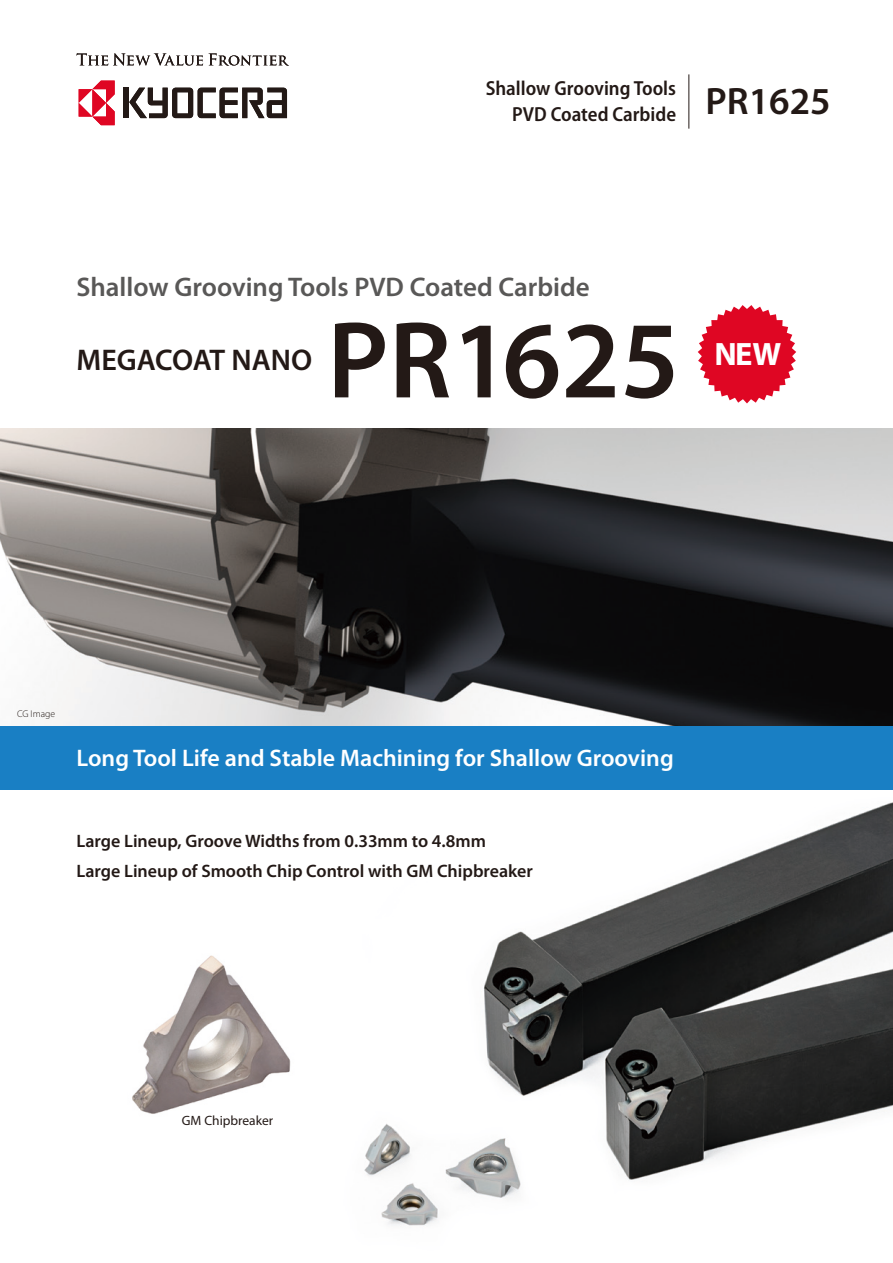
<style>
.page{position:relative;width:893px;height:1263px;background:#fff}
.page>*{position:absolute;margin:0;border:0;box-sizing:border-box;transform-origin:0 0}
.t1{font:600 110.25px "Myriad Pro";color:#231916}
.t2{font:700 32.55px "Myriad Pro";color:#fff}
.t3{font:600 30px "Myriad Pro";color:#231916}
.t4{font:600 27px "Myriad Pro";color:#595857}
.t5{font:600 24px "Myriad Pro";color:#fff}
.t6{font:600 semi-condensed 20.4px/26.5px "Myriad Pro";color:#231916}
.t7{font:600 18px/29.5px "Myriad Pro";color:#231916}
.t8{font:13.5px "Myriad Pro";color:#231916}
.t9{font:300 9.75px "Myriad Pro";color:#231916}
</style>
<div class="page">
<img style="left:303px;top:789px;width:590px;height:437px">
<img style="left:0;top:428px;width:893px;height:298px">
<img style="left:132px;top:955px;width:159px;height:159px">
<svg style="left:77px;top:53px;width:126px;height:13px"></svg>
<svg style="left:209px;top:53px;width:80px;height:13px"></svg>
<div style="left:124px;top:88px;width:5px;height:30px;background:#231916"></div>
<svg style="left:129px;top:88px;width:158px;height:30px"></svg>
<svg style="left:79px;top:81px;width:36px;height:44px"></svg>
<div style="left:0;top:726px;width:893px;height:63px;background:#197fc4"></div>
<hr style="left:689px;top:74px;width:1px;height:55px;background:#231916">
<svg style="left:697px;top:305px;width:99px;height:99px"></svg>
<p class="t6" style="left:512px;top:74px;width:320px;text-indent:-27px">Shallow Grooving Tools<br>PVD Coated Carbide <sup>PR1625</sup></p>
<h3 class="t4" style="left:77px;top:269px;width:515px">Shallow Grooving Tools PVD Coated Carbide</h3>
<h3 class="t3" style="left:77px;top:341px;width:237px">MEGACOAT NANO</h3>
<h1 class="t1" style="left:327px;top:290px;width:354px">PR1625</h1>
<h2 class="t2" style="left:714px;top:333px;width:68px">NEW</h2>
<p class="t9" style="left:17px;top:707px;width:40px">CG Image</p>
<h3 class="t5" style="left:77px;top:742px;width:599px">Long Tool Life and Stable Machining for Shallow Grooving</h3>
<p class="t7" style="left:77px;top:826px;width:458px">Large Lineup, Groove Widths from 0.33mm to 4.8mm<br>Large Lineup of Smooth Chip Control with GM Chipbreaker</p>
<p class="t8" style="left:182px;top:1112px;width:93px">GM Chipbreaker</p>
</div>
